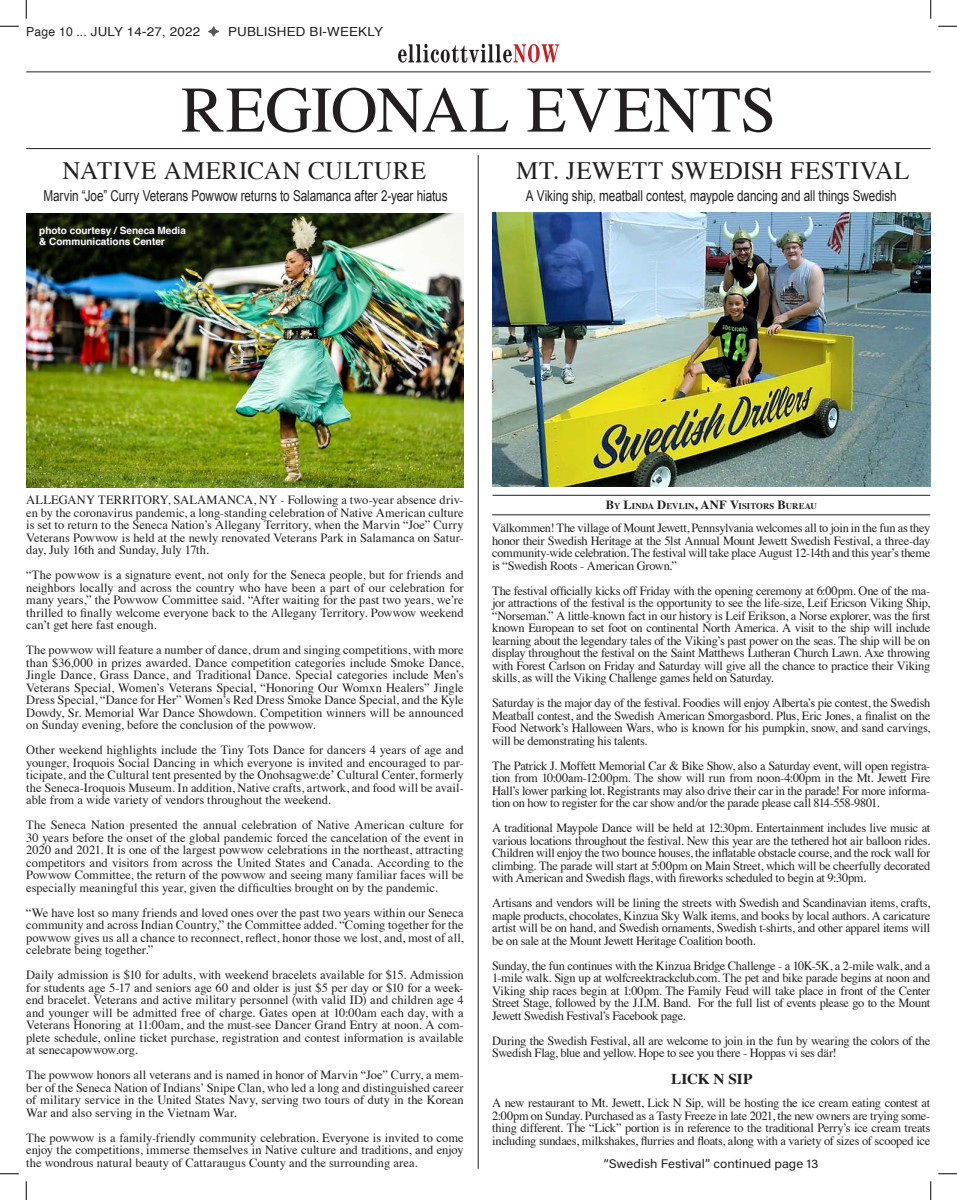
<style>
.page{position:relative;width:957px;height:1200px;background:#fff}
.page>*{position:absolute;margin:0;border:0;box-sizing:border-box;transform-origin:0 0}
.t1{font:65px "Times";letter-spacing:-.005em;color:#231f20}
.t2{font:25px "Times";letter-spacing:.03em;color:#231f20}
.t3{font:15px "Arial";letter-spacing:-.005em;color:#231f20;scale:.78 1}
.t4{font:700 15px "Times";letter-spacing:-.01em;color:#231f20}
.t5{font:12.5px/12.5px "Times";letter-spacing:-.01em;color:#231f20;text-align:justify}
.t6{font:12.5px "Acumin Pro";color:#231f20;scale:1.05 1}
.t7{font:12.5px "Helvetica";letter-spacing:.015em;color:#231f20}
.t8{font:12.5px "Helvetica";letter-spacing:.015em;color:#231f20;scale:1.07 1}
.t9{font:700 10px "Helvetica";color:#fff}
.t10{font:700 8.75px "Times";letter-spacing:.015em;color:#231f20}
.s1{font-size:12.5px}
</style>
<div class="page">
<svg style="left:398px;top:44px;width:161px;height:19px"></svg>
<hr style="left:26px;top:72px;width:905px;height:1px;background:#231f20">
<hr style="left:26px;top:148px;width:905px;height:1px;background:#231f20">
<hr style="left:478px;top:155px;width:1px;height:1014px;background:#231f20">
<img style="left:492px;top:213px;width:438px;height:273px">
<hr style="left:493px;top:495px;width:437px;height:1px;background:#231f20">
<hr style="left:492px;top:515px;width:438px;height:1px;background:#231f20">
<img style="left:26px;top:213px;width:437px;height:274px">
<div style="left:37px;top:224px;width:151px;height:24px;background:#231f20;opacity:.75"></div>
<svg style="left:0;top:25px;width:19px;height:2px"></svg>
<svg style="left:938px;top:25px;width:19px;height:2px"></svg>
<svg style="left:0;top:1173px;width:19px;height:2px"></svg>
<svg style="left:938px;top:1173px;width:19px;height:2px"></svg>
<svg style="left:25px;top:0;width:2px;height:19px"></svg>
<svg style="left:25px;top:1181px;width:2px;height:19px"></svg>
<svg style="left:930px;top:0;width:2px;height:19px"></svg>
<svg style="left:930px;top:1181px;width:2px;height:19px"></svg>
<p class="t7" style="left:26px;top:22px;width:175px">Page 10 ... JULY 14-27, 2022</p>
<p class="t8" style="left:228px;top:22px;width:146px">PUBLISHED BI-WEEKLY</p>
<p class="t1" style="left:181px;top:49px;width:597px">REGIONAL EVENTS</p>
<p class="t2" style="left:62px;top:147px;width:365px">NATIVE AMERICAN CULTURE</p>
<p class="t2" style="left:516px;top:147px;width:395px">MT. JEWETT SWEDISH FESTIVAL</p>
<p class="t3" style="left:43px;top:186px;width:520px">Marvin “Joe” Curry Veterans Powwow returns to Salamanca after 2-year hiatus</p>
<p class="t3" style="left:526px;top:186px;width:477px">A Viking ship, meatball contest, maypole dancing and all things Swedish</p>
<p class="t9" style="left:39px;top:222px;width:148px">photo courtesy / Seneca Media</p>
<p class="t9" style="left:39px;top:233px;width:127px">&amp; Communications Center</p>
<p class="t5" style="left:26px;top:493px;width:439px">ALLEGANY TERRITORY, SALAMANCA, NY - Following a two-year absence driv&shy;en by the coronavirus pandemic, a long-standing celebration of Native American culture is set to return to the Seneca Nation’s Allegany Territory, when the Marvin “Joe” Curry Veterans Powwow is held at the newly renovated Veterans Park in Salamanca on Satur&shy;day, July 16th and Sunday, July 17th.</p>
<p class="t5" style="left:26px;top:568px;width:439px">“The powwow is a signature event, not only for the Seneca people, but for friends and neighbors locally and across the country who have been a part of our celebration for many years,” the Powwow Committee said. “After waiting for the past two years, we’re thrilled to finally welcome everyone back to the Allegany Territory. Powwow weekend can’t get here fast enough.</p>
<p class="t5" style="left:26px;top:643px;width:439px">The powwow will feature a number of dance, drum and singing competitions, with more than $36,000 in prizes awarded. Dance competition categories include Smoke Dance, Jingle Dance, Grass Dance, and Traditional Dance. Special categories include Men’s Veterans Special, Women’s Veterans Special, “Honoring Our Womxn Healers” Jingle Dress Special, “Dance for Her” Women’s Red Dress Smoke Dance Special, and the Kyle Dowdy, Sr. Memorial War Dance Showdown. Competition winners will be announced on Sunday evening, before the conclusion of the powwow.</p>
<p class="t5" style="left:26px;top:743px;width:439px">Other weekend highlights include the Tiny Tots Dance for dancers 4 years of age and younger, Iroquois Social Dancing in which everyone is invited and encouraged to par&shy;ticipate, and the Cultural tent presented by the Onohsagwe:de’ Cultural Center, formerly the Seneca-Iroquois Museum. In addition, Native crafts, artwork, and food will be avail&shy;able from a wide variety of vendors throughout the weekend.</p>
<p class="t5" style="left:26px;top:818px;width:439px">The Seneca Nation presented the annual celebration of Native American culture for 30 years before the onset of the global pandemic forced the cancelation of the event in 2020 and 2021. It is one of the largest powwow celebrations in the northeast, attracting competitors and visitors from across the United States and Canada. According to the Powwow Committee, the return of the powwow and seeing many familiar faces will be especially meaningful this year, given the difficulties brought on by the pandemic.</p>
<p class="t5" style="left:26px;top:905px;width:439px">“We have lost so many friends and loved ones over the past two years within our Seneca community and across Indian Country,” the Committee added. “Coming together for the powwow gives us all a chance to reconnect, reflect, honor those we lost, and, most of all, celebrate being together.”</p>
<p class="t5" style="left:26px;top:968px;width:439px">Daily admission is $10 for adults, with weekend bracelets available for $15. Admission for students age 5-17 and seniors age 60 and older is just $5 per day or $10 for a week&shy;end bracelet. Veterans and active military personnel (with valid ID) and children age 4 and younger will be admitted free of charge. Gates open at 10:00am each day, with a Veterans Honoring at 11:00am, and the must-see Dancer Grand Entry at noon. A com&shy;plete schedule, online ticket purchase, registration and contest information is available at senecapowwow.org.</p>
<p class="t5" style="left:26px;top:1068px;width:439px">The powwow honors all veterans and is named in honor of Marvin “Joe” Curry, a mem&shy;ber of the Seneca Nation of Indians’ Snipe Clan, who led a long and distinguished career of military service in the United States Navy, serving two tours of duty in the Korean War and also serving in the Vietnam War.</p>
<p class="t5" style="left:26px;top:1130px;width:439px">The powwow is a family-friendly community celebration. Everyone is invited to come enjoy the competitions, immerse themselves in Native culture and traditions, and enjoy the wondrous natural beauty of Cattaraugus County and the surrounding area.</p>
<p class="t10" style="left:606px;top:498px;width:105px"><span class="s1">B</span>Y <span class="s1">L</span>INDA <span class="s1">D</span>EVLIN<span class="s1">, ANF</span></p>
<p class="t10" style="left:730px;top:498px;width:88px"><span class="s1">V</span>ISITORS <span class="s1">B</span>UREAU</p>
<p class="t5" style="left:492px;top:521px;width:440px">Välkommen! The village of Mount Jewett, Pennsylvania welcomes all to join in the fun as they honor their Swedish Heritage at the 5lst Annual Mount Jewett Swedish Festival, a three-day community-wide celebration. The festival will take place August 12-14th and this year’s theme is “Swedish Roots - American Grown.”</p>
<p class="t5" style="left:492px;top:583px;width:440px">The festival officially kicks off Friday with the opening ceremony at 6:00pm. One of the ma&shy;jor attractions of the festival is the opportunity to see the life-size, Leif Ericson Viking Ship, “Norseman.” A little-known fact in our history is Leif Erikson, a Norse explorer, was the first known European to set foot on continental North America. A visit to the ship will include learning about the legendary tales of the Viking’s past power on the seas. The ship will be on display throughout the festival on the Saint Matthews Lutheran Church Lawn. Axe throwing with Forest Carlson on Friday and Saturday will give all the chance to practice their Viking skills, as will the Viking Challenge games held on Saturday.</p>
<p class="t5" style="left:492px;top:696px;width:440px">Saturday is the major day of the festival. Foodies will enjoy Alberta’s pie contest, the Swedish Meatball contest, and the Swedish American Smorgasbord. Plus, Eric Jones, a finalist on the Food Network’s Halloween Wars, who is known for his pumpkin, snow, and sand carvings, will be demonstrating his talents.</p>
<p class="t5" style="left:492px;top:758px;width:440px">The Patrick J. Moffett Memorial Car &amp; Bike Show, also a Saturday event, will open registra&shy;tion from 10:00am-12:00pm. The show will run from noon-4:00pm in the Mt. Jewett Fire Hall’s lower parking lot. Registrants may also drive their car in the parade! For more informa&shy;tion on how to register for the car show and/or the parade please call 814-558-9801.</p>
<p class="t5" style="left:492px;top:821px;width:440px">A traditional Maypole Dance will be held at 12:30pm. Entertainment includes live music at various locations throughout the festival. New this year are the tethered hot air balloon rides.<br>Children will enjoy the two bounce houses, the inflatable obstacle course, and the rock wall for climbing. The parade will start at 5:00pm on Main Street, which will be cheerfully decorated with American and Swedish flags, with fireworks scheduled to begin at 9:30pm.</p>
<p class="t5" style="left:492px;top:896px;width:440px">Artisans and vendors will be lining the streets with Swedish and Scandinavian items, crafts, maple products, chocolates, Kinzua Sky Walk items, and books by local authors. A caricature artist will be on hand, and Swedish ornaments, Swedish t-shirts, and other apparel items will be on sale at the Mount Jewett Heritage Coalition booth.</p>
<p class="t5" style="left:492px;top:958px;width:440px">Sunday, the fun continues with the Kinzua Bridge Challenge - a 10K-5K, a 2-mile walk, and a 1-mile walk. Sign up at wolfcreektrackclub.com. The pet and bike parade begins at noon and Viking ship races begin at 1:00pm. The Family Feud will take place in front of the Center Street Stage, followed by the J.I.M. Band. For the full list of events please go to the Mount Jewett Swedish Festival’s Facebook page.</p>
<p class="t5" style="left:492px;top:1033px;width:440px">During the Swedish Festival, all are welcome to join in the fun by wearing the colors of the<br>Swedish Flag, blue and yellow. Hope to see you there - Hoppas vi ses där!</p>
<p class="t5" style="left:492px;top:1096px;width:440px">A new restaurant to Mt. Jewett, Lick N Sip, will be hosting the ice cream eating contest at 2:00pm on Sunday. Purchased as a Tasty Freeze in late 2021, the new owners are trying some&shy;thing different. The “Lick” portion is in reference to the traditional Perry’s ice cream treats including sundaes, milkshakes, flurries and floats, along with a variety of sizes of scooped ice</p>
<p class="t4" style="left:671px;top:1064px;width:83px">LICK N SIP</p>
<p class="t6" style="left:604px;top:1155px;width:206px">“Swedish Festival” continued page 13</p>
</div>
